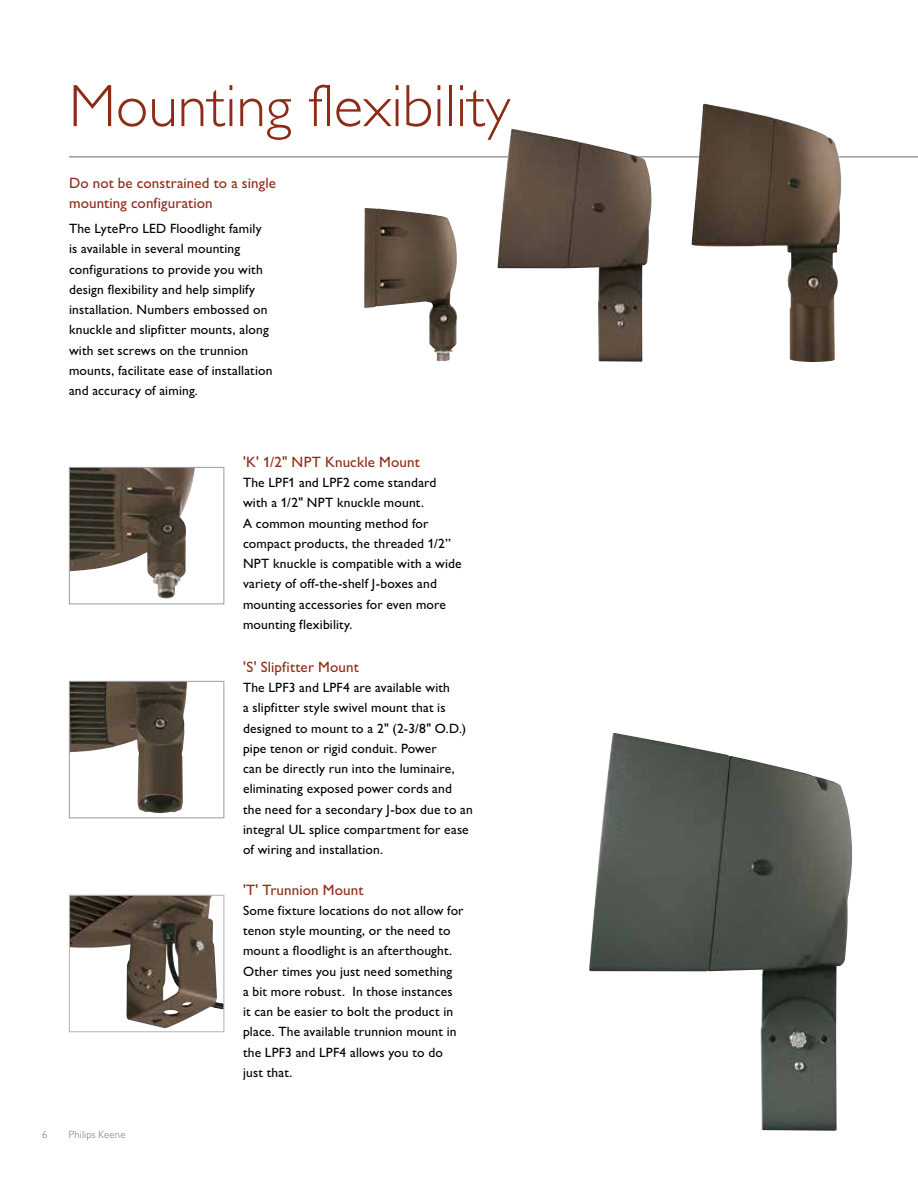
<style>
.page{position:relative;width:918px;height:1188px;background:#fff}
.page>*{position:absolute;margin:0;border:0;box-sizing:border-box;transform-origin:0 0}
.t1{font:300 60px "Gill Sans Alt One";color:#8d2b16}
.t2{font:15px/20.2px "Gill Sans Alt One";letter-spacing:.01em;color:#8d2b16}
.t3{font:13.5px/20.2px "Gill Sans Alt One";letter-spacing:.015em;color:#000}
.t4{font:300 10.5px "Gill Sans Alt One";letter-spacing:.02em;color:#6e6f70}
</style>
<div class="page">
<hr style="left:69px;top:156px;width:849px;height:2px;background:#9b9d9f">
<img style="left:71px;top:469px;width:124px;height:130px">
<div style="left:69px;top:467px;width:155px;height:137px;border:1px solid #9b9d9f"></div>
<img style="left:71px;top:897px;width:151px;height:131px">
<div style="left:69px;top:895px;width:155px;height:137px;border:1px solid #b1b3b5"></div>
<img style="left:71px;top:683px;width:116px;height:131px">
<div style="left:69px;top:681px;width:155px;height:137px;border:1px solid #9b9d9f"></div>
<img style="left:364px;top:208px;width:93px;height:153px">
<img style="left:497px;top:129px;width:155px;height:233px">
<img style="left:691px;top:104px;width:151px;height:258px">
<img style="left:589px;top:733px;width:264px;height:398px">
<h1 class="t1" style="left:69px;top:67px;width:443px">Mounting flexibility</h1>
<p class="t2" style="left:69px;top:173px;width:208px">Do not be constrained to a single mounting configuration</p>
<p class="t3" style="left:69px;top:218px;width:205px">The LytePro LED Floodlight family is available in several mounting configurations to provide you with design flexibility and help simplify installation. Numbers embossed on knuckle and slipfitter mounts, along with set screws on the trunnion mounts, facilitate ease of installation and accuracy of aiming.</p>
<p class="t2" style="left:243px;top:451px;width:178px">'K' 1/2" NPT Knuckle Mount</p>
<p class="t3" style="left:243px;top:472px;width:220px">The LPF1 and LPF2 come standard with a 1/2" NPT knuckle mount.<br>A common mounting method for compact products, the threaded 1/2”<br>NPT knuckle is compatible with a wide variety of off-the-shelf J-boxes and mounting accessories for even more mounting flexibility.</p>
<p class="t2" style="left:243px;top:657px;width:117px">'S' Slipfitter Mount</p>
<p class="t3" style="left:243px;top:677px;width:231px">The LPF3 and LPF4 are available with<br>a slipfitter style swivel mount that is designed to mount to a 2" (2-3/8" O.D.) pipe tenon or rigid conduit. Power<br>can be directly run into the luminaire, eliminating exposed power cords and the need for a secondary J-box due to an integral UL splice compartment for ease of wiring and installation.</p>
<p class="t4" style="left:42px;top:1128px;width:7px">6</p>
<p class="t4" style="left:69px;top:1128px;width:58px">Philips Keene</p>
<p class="t2" style="left:243px;top:879px;width:122px">'T' Trunnion Mount</p>
<p class="t3" style="left:243px;top:900px;width:222px">Some fixture locations do not allow for tenon style mounting, or the need to mount a floodlight is an afterthought.<br>Other times you just need something<br>a bit more robust. In those instances it can be easier to bolt the product in place. The available trunnion mount in the LPF3 and LPF4 allows you to do just that.</p>
</div>
